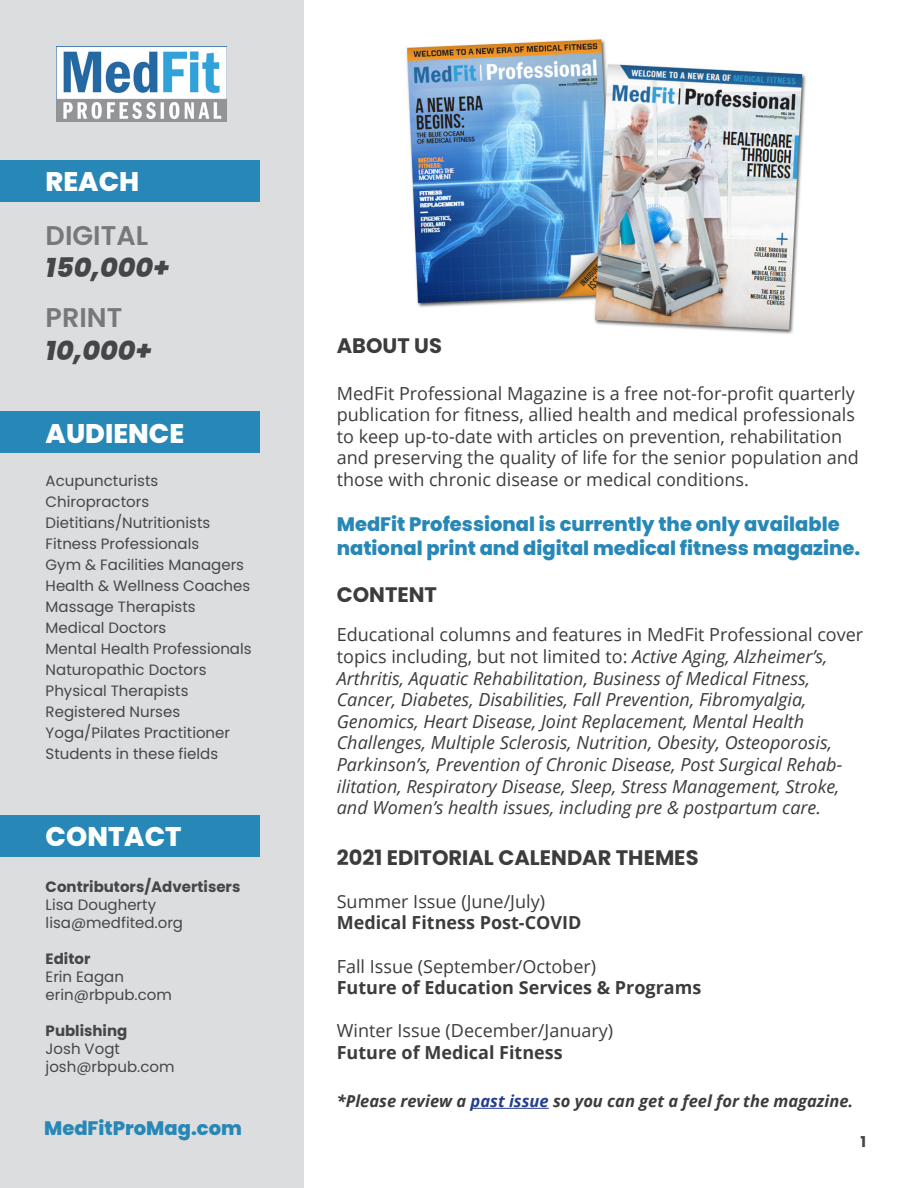
<style>
.page{position:relative;width:918px;height:1188px;background:#fff}
.page>*{position:absolute;margin:0;border:0;box-sizing:border-box;transform-origin:0 0}
.t1{font:italic 800 27px/32.4px "Poppins";color:#454647}
.t2{font:800 27px "Poppins";color:#fff}
.t3{font:600 27px "Poppins";color:#76787b}
.t4{font:700 21px "Poppins";color:#3c3c3d}
.t5{font:800 19.5px/24px "Poppins";color:#2787b6}
.t6{font:italic 18px/21.6px "Open Sans";color:#3c3c3d}
.t7{font:18px/21.6px "Open Sans";color:#3c3c3d}
.t8{font:700 18px "Open Sans";color:#3c3c3d}
.t9{font:italic 700 16.5px "Open Sans";color:#3c3c3d}
.t10{font:15px/18px "Poppins";color:#454647}
.t11{font:700 15px "Poppins";color:#454647}
.s1{font-weight:600;font-style:normal;color:#76787b}
.s2{font-weight:700}
.s3{font-style:normal}
.s4{color:#253f8e}
</style>
<div class="page">
<img style="left:406px;top:39px;width:400px;height:295px">
<div style="left:1px;top:0;width:303px;height:1188px;background:#dcdddf"></div>
<hr style="left:471px;top:1108px;width:78px;height:1px;background:#253f8e">
<div style="left:1px;top:160px;width:259px;height:42px;background:#2787b6"></div>
<div style="left:1px;top:815px;width:259px;height:42px;background:#2787b6"></div>
<div style="left:1px;top:411px;width:259px;height:42px;background:#2787b6"></div>
<img style="left:57px;top:46px;width:170px;height:75px">
<p class="t2" style="left:46px;top:165px;width:95px">REACH</p>
<p class="t1" style="left:46px;top:219px;width:125px"><span class="s1">DIGITAL<br></span>150,000+</p>
<p class="t3" style="left:46px;top:302px;width:78px">PRINT</p>
<p class="t1" style="left:46px;top:334px;width:107px">10,000+</p>
<p class="t2" style="left:46px;top:418px;width:140px">AUDIENCE</p>
<p class="t10" style="left:46px;top:472px;width:114px">Acupuncturists</p>
<p class="t10" style="left:46px;top:493px;width:105px">Chiropractors</p>
<p class="t10" style="left:46px;top:514px;width:166px">Dietitians/Nutritionists</p>
<p class="t10" style="left:46px;top:535px;width:155px">Fitness Professionals</p>
<p class="t10" style="left:46px;top:556px;width:200px">Gym &amp; Facilities Managers</p>
<p class="t10" style="left:46px;top:577px;width:206px">Health &amp; Wellness Coaches</p>
<p class="t10" style="left:46px;top:598px;width:152px">Massage Therapists</p>
<p class="t10" style="left:46px;top:619px;width:122px">Medical Doctors</p>
<p class="t10" style="left:46px;top:640px;width:207px">Mental Health Professionals</p>
<p class="t10" style="left:46px;top:661px;width:162px">Naturopathic Doctors</p>
<p class="t10" style="left:46px;top:682px;width:144px">Physical Therapists</p>
<p class="t10" style="left:46px;top:703px;width:136px">Registered Nurses</p>
<p class="t10" style="left:46px;top:724px;width:186px">Yoga/Pilates Practitioner</p>
<p class="t10" style="left:46px;top:745px;width:174px">Students in these fields</p>
<p class="t2" style="left:46px;top:821px;width:137px">CONTACT</p>
<p class="t10" style="left:46px;top:878px;width:196px"><span class="s2">Contributors/Advertisers<br></span>Lisa Dougherty lisa@medfited.org</p>
<p class="t11" style="left:46px;top:950px;width:46px">Editor</p>
<p class="t10" style="left:46px;top:968px;width:128px">Erin Eagan erin@rbpub.com</p>
<p class="t11" style="left:46px;top:1022px;width:83px">Publishing</p>
<p class="t10" style="left:46px;top:1040px;width:130px">Josh Vogt josh@rbpub.com</p>
<p class="t5" style="left:44px;top:1116px;width:199px">MedFitProMag.com</p>
<p class="t4" style="left:337px;top:333px;width:107px">ABOUT US</p>
<p class="t7" style="left:337px;top:382px;width:524px">MedFit Professional Magazine is a free not-for-profit quarterly publication for fitness, allied health and medical professionals to keep up-to-date with articles on prevention, rehabilitation and preserving the quality of life for the senior population and those with chronic disease or medical conditions.</p>
<p class="t5" style="left:337px;top:512px;width:525px">MedFit Professional is currently the only available national print and digital medical fitness magazine.</p>
<p class="t4" style="left:337px;top:582px;width:102px">CONTENT</p>
<p class="t6" style="left:337px;top:624px;width:528px"><span class="s3">Educational columns and features in MedFit Professional cover topics including, but not limited to:</span> Active Aging, Alzheimer’s, Arthritis, Aquatic Rehabilitation, Business of Medical Fitness, Cancer, Diabetes, Disabilities, Fall Prevention, Fibromyalgia, Genomics, Heart Disease, Joint Replacement, Mental Health Challenges, Multiple Sclerosis, Nutrition, Obesity, Osteoporosis, Parkinson’s, Prevention of Chronic Disease, Post Surgical Rehab&shy;ilitation, Respiratory Disease, Sleep, Stress Management, Stroke, and Women’s health issues, including pre &amp; postpartum care.</p>
<p class="t4" style="left:337px;top:845px;width:363px">2021 EDITORIAL CALENDAR THEMES</p>
<p class="t7" style="left:337px;top:890px;width:210px">Summer Issue (June/July)</p>
<p class="t8" style="left:337px;top:910px;width:246px">Medical Fitness Post-COVID</p>
<p class="t7" style="left:337px;top:955px;width:261px">Fall Issue (September/October)</p>
<p class="t8" style="left:337px;top:975px;width:366px">Future of Education Services &amp; Programs</p>
<p class="t7" style="left:337px;top:1020px;width:278px">Winter Issue (December/January)</p>
<p class="t8" style="left:337px;top:1040px;width:227px">Future of Medical Fitness</p>
<p class="t9" style="left:337px;top:1089px;width:518px">*Please review a <span class="s4">past issue</span> so you can get a feel for the magazine.</p>
<p class="t11" style="left:861px;top:1133px;width:7px">1</p>
</div>
